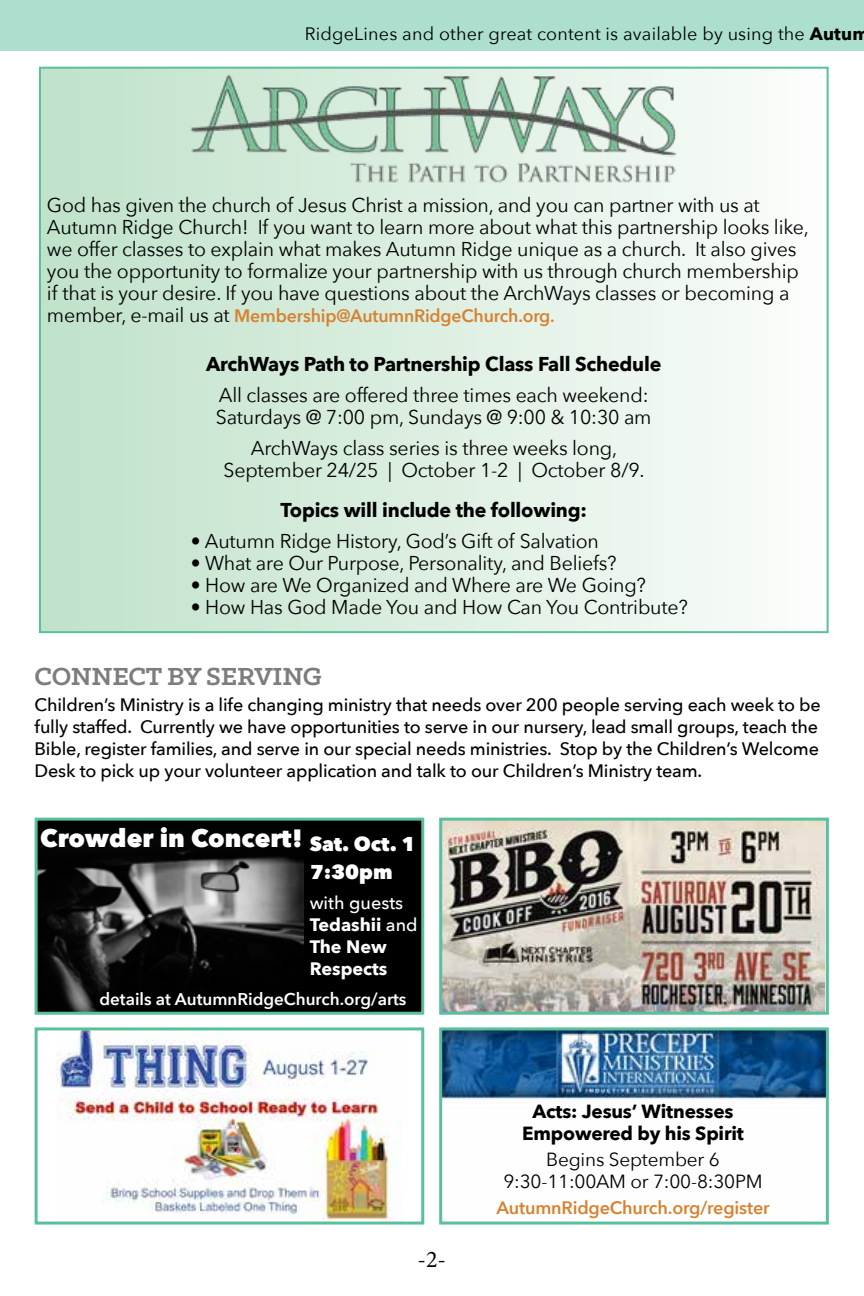
<style>
.page{position:relative;width:864px;height:1296px;background:#fff}
.page>*{position:absolute;margin:0;border:0;box-sizing:border-box;transform-origin:0 0}
.t1{font:700 28px "Klinic Slab";letter-spacing:-.01em;color:#7f7c7c}
.t2{font:800 25px "Avenir Next";color:#fff}
.t3{font:24px "Minion Pro";color:#000}
.t4{font:20px/22px "Avenir Next";letter-spacing:-.01em;color:#000}
.t5{font:700 20px "Avenir Next";letter-spacing:-.01em;color:#000}
.t6{font:800 20px "Avenir Next";color:#fff}
.t7{font:19px/22px "Avenir Next";letter-spacing:-.01em;color:#000;text-align:center}
.t8{font:700 19px/22px "Avenir Next";letter-spacing:-.01em;color:#000;text-align:center}
.t9{font:500 18px/22px "Avenir Next";letter-spacing:-.01em;color:#000}
.t10{font:600 18px "Avenir Next";letter-spacing:-.01em;color:#d68230}
.t11{font:18px "Avenir Next";letter-spacing:.01em;color:#000}
.t12{font:700 18px/22px "Avenir Next";color:#fff}
.t13{font:600 17px "Avenir Next";color:#fff}
.s1{font-weight:700}
.s2{font-weight:400;font-size:20px;color:#000}
.s3{font-weight:500}
</style>
<div class="page">
<img style="left:57px;top:1031px;width:345px;height:190px">
<div style="left:35px;top:1027px;width:389px;height:198px;border:3px solid #59c09b"></div>
<img style="left:443px;top:1031px;width:382px;height:68px">
<div style="left:439px;top:1027px;width:390px;height:198px;border:3px solid #59c09b"></div>
<div style="left:0;top:0;width:864px;height:50px;background:#acdfcd"></div>
<div style="left:36px;top:819px;width:387px;height:194px;background:#000"></div>
<img style="left:39px;top:851px;width:264px;height:160px">
<div style="left:35px;top:818px;width:389px;height:197px;border:3px solid #59c09b"></div>
<img style="left:443px;top:822px;width:381px;height:189px">
<div style="left:439px;top:818px;width:390px;height:197px;border:3px solid #59c09b"></div>
<div style="left:40px;top:68px;width:788px;height:564px;background:linear-gradient(to right,#c0e2c9,#fbfdfb)"></div>
<img style="left:181px;top:72px;width:506px;height:120px">
<p class="t11" style="left:305px;top:19px;width:566px">RidgeLines and other great content is available by using the <span class="s1">Autum</span></p>
<p class="t4" style="left:47px;top:193px;width:763px">God has given the church of Jesus Christ a mission, and you can partner with us at Autumn Ridge Church! If you want to learn more about what this partnership looks like, we offer classes to explain what makes Autumn Ridge unique as a church. It also gives you the opportunity to formalize your partnership with us through church membership if that is your desire. If you have questions about the ArchWays classes or becoming a</p>
<p class="t10" style="left:47px;top:300px;width:509px"><span class="s2">member, e-mail us at</span> Membership@AutumnRidgeChurch.org.</p>
<p class="t5" style="left:206px;top:347px;width:457px">ArchWays Path to Partnership Class Fall Schedule</p>
<p class="t4" style="left:216px;top:383px;width:437px">All classes are offered three times each weekend:<br>Saturdays @ 7:00 pm, Sundays @ 9:00 &amp; 10:30 am</p>
<p class="t4" style="left:223px;top:436px;width:423px;text-align:center">ArchWays class series is three weeks long,<br>September 24/25 | October 1-2 | October 8/9.</p>
<p class="t5" style="left:281px;top:493px;width:308px">Topics will include the following:</p>
<p class="t4" style="left:191px;top:529px;width:409px">• Autumn Ridge History, God’s Gift of Salvation</p>
<p class="t4" style="left:191px;top:551px;width:427px">• What are Our Purpose, Personality, and Beliefs?</p>
<p class="t4" style="left:191px;top:573px;width:457px">• How are We Organized and Where are We Going?</p>
<p class="t4" style="left:191px;top:595px;width:498px">• How Has God Made You and How Can You Contribute?</p>
<h1 class="t1" style="left:35px;top:658px;width:289px">CONNECT BY SERVING</h1>
<p class="t9" style="left:35px;top:693px;width:788px">Children’s Ministry is a life changing ministry that needs over 200 people serving each week to be fully staffed. Currently we have opportunities to serve in our nursery, lead small groups, teach the Bible, register families, and serve in our special needs ministries. Stop by the Children’s Welcome Desk to pick up your volunteer application and talk to our Children’s Ministry team.</p>
<p class="t2" style="left:40px;top:823px;width:377px">Crowder in Concert! <sub>Sat.</sub> <sub>Oct.</sub> <sub>1</sub></p>
<p class="t6" style="left:310px;top:860px;width:84px">7:30pm</p>
<p class="t12" style="left:310px;top:892px;width:109px"><span class="s3">with guests<br></span>Tedashii <span class="s3">and<br></span>The New<br>Respects</p>
<p class="t13" style="left:99px;top:985px;width:309px">details at AutumnRidgeChurch.org/arts</p>
<p class="t3" style="left:418px;top:1244px;width:30px">-2-</p>
<p class="t8" style="left:522px;top:1100px;width:223px">Acts: Jesus’ Witnesses<br>Empowered by his Spirit</p>
<p class="t7" style="left:503px;top:1147px;width:261px">Begins September 6<br>9:30-11:00AM or 7:00-8:30PM</p>
<p class="t10" style="left:496px;top:1192px;width:275px">AutumnRidgeChurch.org/register</p>
</div>
